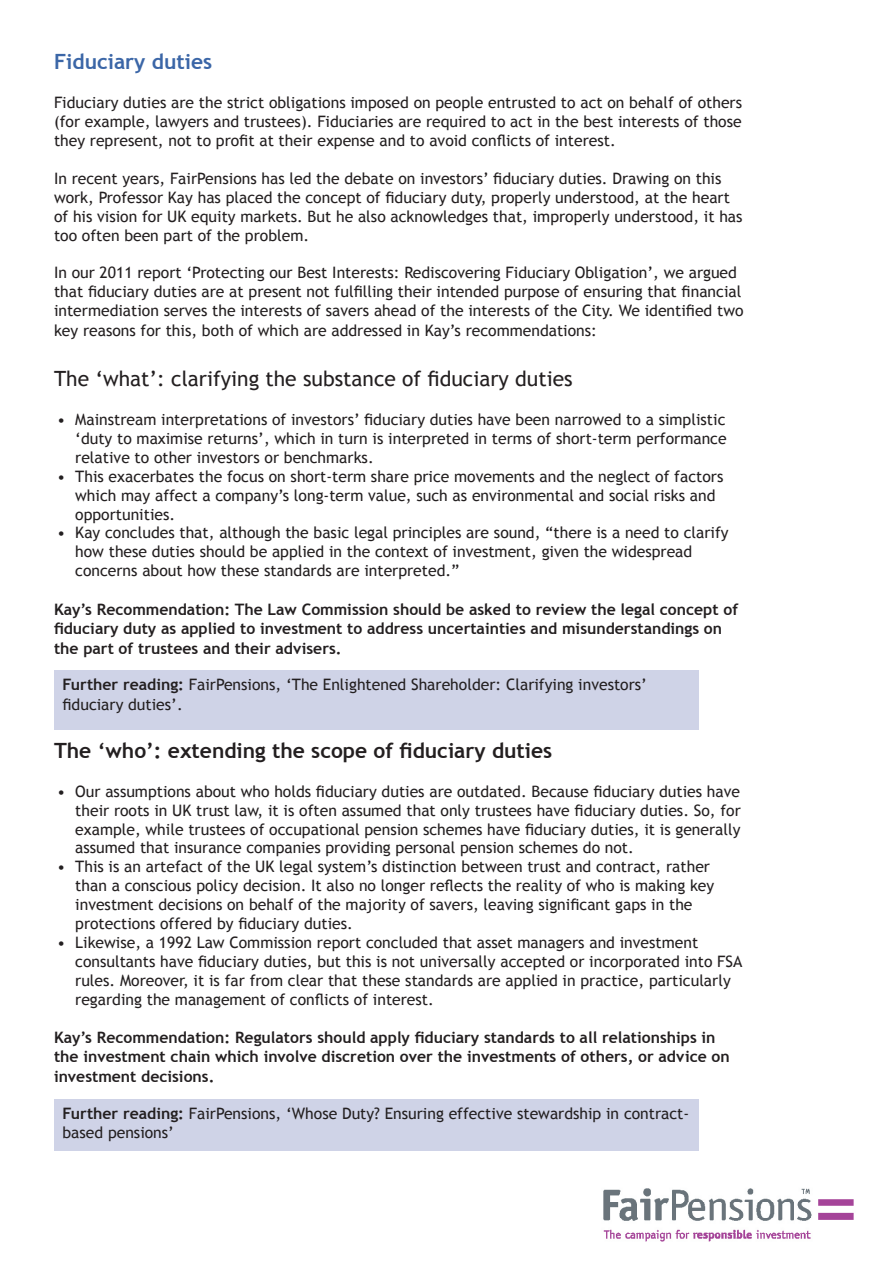
<style>
.page{position:relative;width:893px;height:1263px;background:#fff}
.page>*{position:absolute;margin:0;border:0;box-sizing:border-box;transform-origin:0 0}
.Head_3_longer_text{font:21px "Trebuchet MS";color:#231f20}
.Head_3_longer_text-2{font:700 21px "Trebuchet MS";color:#231f20}
.Head_4__blue{font:700 21px "Trebuchet MS";color:#3b66a7}
.Bullets{font:15.75px/18.9px "Trebuchet MS";color:#231f20}
.Bullets-2{font:700 15.75px/19.4px "Trebuchet MS";color:#231f20}
.s1{font-weight:700}
</style>
<div class="page">
<img style="left:603px;top:1188px;width:251px;height:54px">
<div style="left:54px;top:670px;width:645px;height:59px;background:#cfd3e7"></div>
<div style="left:54px;top:1099px;width:645px;height:52px;background:#cfd3e7"></div>
<p class="Head_4__blue" style="left:54px;top:49px;width:160px">Fiduciary duties</p>
<p class="Bullets" style="left:54px;top:93px;width:690px;text-align:justify">Fiduciary duties are the strict obligations imposed on people entrusted to act on behalf of others (for example, lawyers and trustees). Fiduciaries are required to act in the best interests of those they represent, not to profit at their expense and to avoid conflicts of interest.</p>
<p class="Bullets" style="left:54px;top:169px;width:690px">In recent years, FairPensions has led the debate on investors’ fiduciary duties. Drawing on this work, Professor Kay has placed the concept of fiduciary duty, properly understood, at the heart of his vision for UK equity markets. But he also acknowledges that, improperly understood, it has too often been part of the problem.</p>
<p class="Bullets" style="left:54px;top:263px;width:691px">In our 2011 report ‘Protecting our Best Interests: Rediscovering Fiduciary Obligation’, we argued that fiduciary duties are at present not fulfilling their intended purpose of ensuring that financial intermediation serves the interests of savers ahead of the interests of the City. We identified two key reasons for this, both of which are addressed in Kay’s recommendations:</p>
<p class="Head_3_longer_text" style="left:54px;top:366px;width:520px">The ‘what’: clarifying the substance of fiduciary duties</p>
<p class="Bullets" style="left:75px;top:410px;width:653px;text-align:justify;text-indent:-18px">• Mainstream interpretations of investors’ fiduciary duties have been narrowed to a simplistic ‘duty to maximise returns’, which in turn is interpreted in terms of short-term performance relative to other investors or benchmarks.</p>
<p class="Bullets" style="left:75px;top:467px;width:650px;text-indent:-18px">• This exacerbates the focus on short-term share price movements and the neglect of factors which may affect a company’s long-term value, such as environmental and social risks and opportunities.</p>
<p class="Bullets" style="left:75px;top:524px;width:655px;text-indent:-18px">• Kay concludes that, although the basic legal principles are sound, “there is a need to clarify how these duties should be applied in the context of investment, given the widespread concerns about how these standards are interpreted.”</p>
<p class="Bullets-2" style="left:54px;top:600px;width:686px">Kay’s Recommendation: The Law Commission should be asked to review the legal concept of fiduciary duty as applied to investment to address uncertainties and misunderstandings on the part of trustees and their advisers.</p>
<p class="Bullets" style="left:63px;top:674px;width:586px;line-height:19.8px"><span class="s1">Further reading:</span> FairPensions, ‘The Enlightened Shareholder: Clarifying investors’ fiduciary duties’.</p>
<p class="Head_3_longer_text-2" style="left:54px;top:737px;width:500px">The ‘who’: extending the scope of fiduciary duties</p>
<p class="Bullets" style="left:75px;top:782px;width:667px;text-align:justify;text-indent:-18px">• Our assumptions about who holds fiduciary duties are outdated. Because fiduciary duties have their roots in UK trust law, it is often assumed that only trustees have fiduciary duties. So, for example, while trustees of occupational pension schemes have fiduciary duties, it is generally assumed that insurance companies providing personal pension schemes do not.</p>
<p class="Bullets" style="left:75px;top:857px;width:640px;text-indent:-18px">• This is an artefact of the UK legal system’s distinction between trust and contract, rather than a conscious policy decision. It also no longer reflects the reality of who is making key investment decisions on behalf of the majority of savers, leaving significant gaps in the protections offered by fiduciary duties.</p>
<p class="Bullets" style="left:75px;top:933px;width:669px;text-indent:-18px">• Likewise, a 1992 Law Commission report concluded that asset managers and investment consultants have fiduciary duties, but this is not universally accepted or incorporated into FSA rules. Moreover, it is far from clear that these standards are applied in practice, particularly regarding the management of conflicts of interest.</p>
<p class="Bullets-2" style="left:54px;top:1028px;width:677px">Kay’s Recommendation: Regulators should apply fiduciary standards to all relationships in the investment chain which involve discretion over the investments of others, or advice on investment decisions.</p>
<p class="Bullets" style="left:63px;top:1104px;width:628px"><span class="s1">Further reading:</span> FairPensions, ‘Whose Duty? Ensuring effective stewardship in contract&shy;based pensions’</p>
</div>
